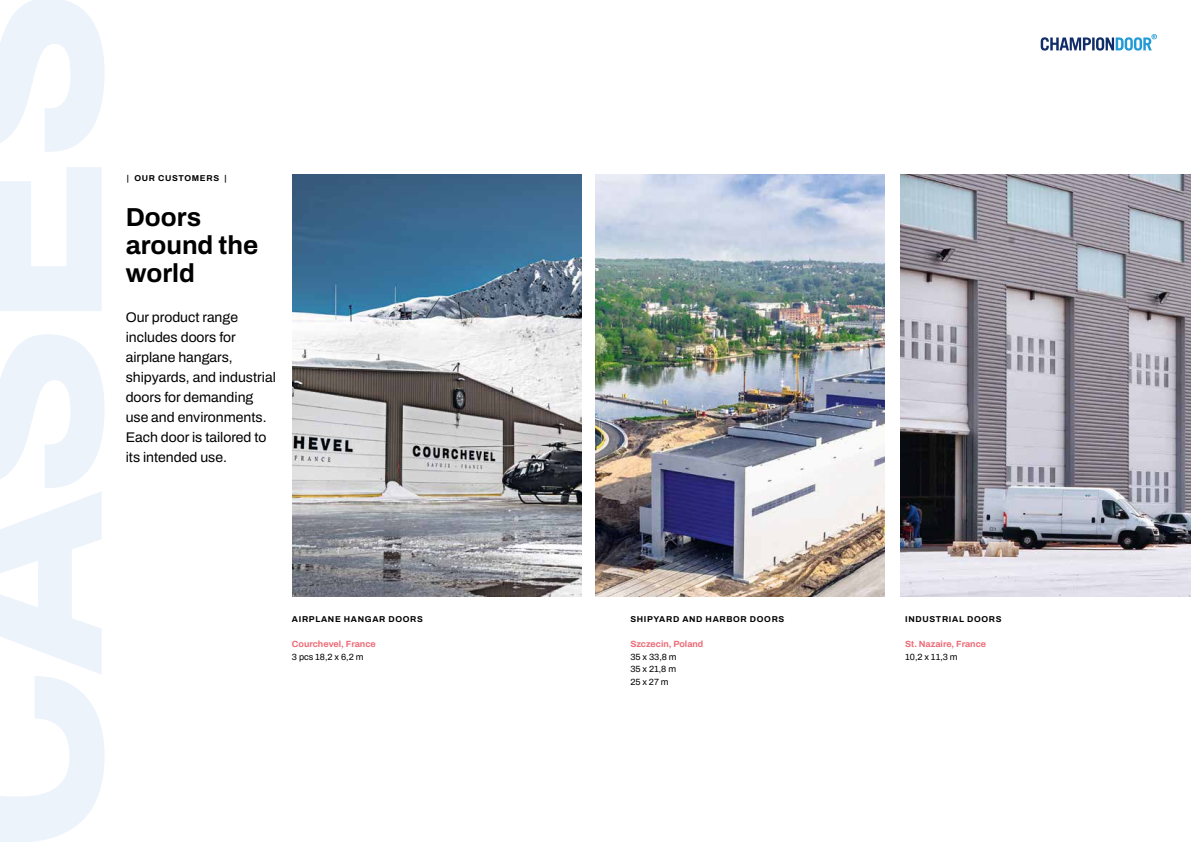
<style>
.page{position:relative;width:1191px;height:842px;background:#fff}
.page>*{position:absolute;margin:0;border:0;box-sizing:border-box;transform-origin:0 0}
.t1{font:700 26px/28px "Archivo";color:#000}
.t2{font:14px/20px "Archivo";color:#000}
.t3{font:700 9px "Archivo";color:#ed6c77}
.t4{font:9px/12.5px "Archivo";color:#000;text-align:justify}
.t5{font:700 8.5px "Archivo";letter-spacing:.08em;color:#000}
</style>
<div class="page">
<img style="left:292px;top:174px;width:289px;height:423px">
<img style="left:595px;top:174px;width:289px;height:423px">
<img style="left:900px;top:174px;width:291px;height:423px">
<svg style="left:1040px;top:34px;width:117px;height:17px"></svg>
<p class="t5" style="left:127px;top:172px;width:101px">| OUR CUSTOMERS |</p>
<h1 class="t1" style="left:126px;top:203px;width:134px">Doors around the world</h1>
<p class="t2" style="left:126px;top:307px;width:152px">Our product range includes doors for airplane hangars, shipyards, and industrial doors for demanding use and environments.<br>Each door is tailored to its intended use.</p>
<p class="t5" style="left:292px;top:613px;width:132px">AIRPLANE HANGAR DOORS</p>
<p class="t3" style="left:292px;top:637px;width:85px">Courchevel, France</p>
<p class="t4" style="left:292px;top:650px;width:73px">3 pcs 18,2 x 6,2 m</p>
<p class="t5" style="left:630px;top:613px;width:155px">SHIPYARD AND HARBOR DOORS</p>
<p class="t3" style="left:630px;top:637px;width:75px">Szczecin, Poland</p>
<p class="t4" style="left:630px;top:650px;width:48px">35 x 33,8 m 35 x 21,8 m 25 x 27 m</p>
<p class="t5" style="left:905px;top:613px;width:98px">INDUSTRIAL DOORS</p>
<p class="t3" style="left:905px;top:637px;width:82px">St. Nazaire, France</p>
<p class="t4" style="left:905px;top:650px;width:54px">10,2 x 11,3 m</p>
</div>
